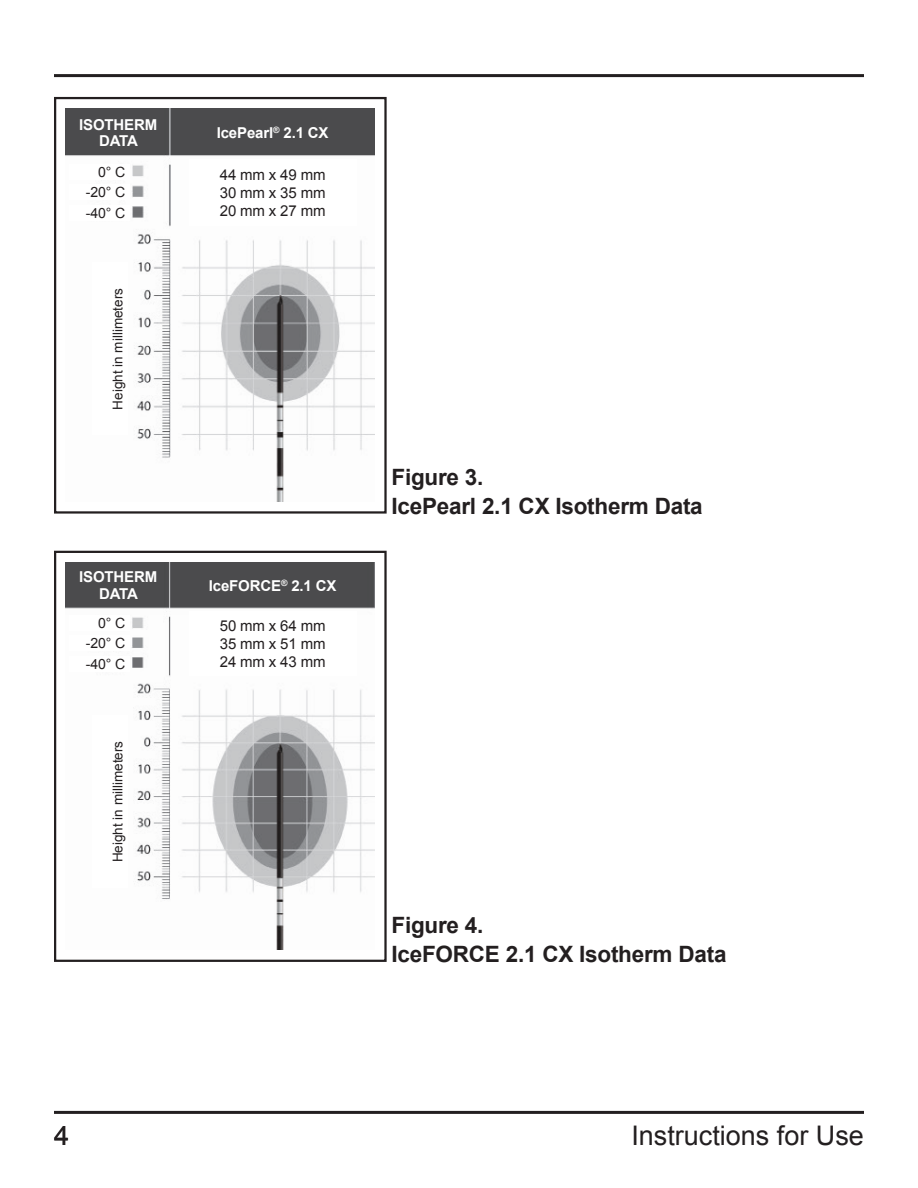
<style>
.page{position:relative;width:918px;height:1188px;background:#fff}
.page>*{position:absolute;margin:0;border:0;box-sizing:border-box;transform-origin:0 0}
.t1{font:27px "Arial";color:#231f20}
.t2{font:700 22.5px/28.5px "Arial";letter-spacing:-.01em;color:#231f20}
.t3{font:15px/18px "Arial";letter-spacing:-.01em;color:#231f20;text-align:justify}
.t4{font:700 15px/16.5px "Arial";letter-spacing:-.01em;color:#fff;text-align:center}
.t5{font:14.1px/20.4px "Arial";letter-spacing:-.01em;color:#231f20;text-align:justify}
.t6{font:13.5px "Arial";color:#231f20}
</style>
<div class="page">
<hr style="left:54px;top:74px;width:810px;height:3px;background:#231f20">
<hr style="left:54px;top:1111px;width:810px;height:3px;background:#231f20">
<img style="left:66px;top:109px;width:309px;height:393px">
<div style="left:54px;top:97px;width:333px;height:417px;border:2px solid #231f20"></div>
<div style="left:189px;top:159px;width:168px;height:66px;background:#fff"></div>
<div style="left:69px;top:164px;width:60px;height:16px;background:#fff"></div>
<div style="left:69px;top:184px;width:60px;height:16px;background:#fff"></div>
<div style="left:69px;top:205px;width:60px;height:16px;background:#fff"></div>
<div style="left:92px;top:262px;width:36px;height:173px;background:#fff"></div>
<img style="left:66px;top:563px;width:309px;height:387px">
<div style="left:54px;top:551px;width:333px;height:411px;border:2px solid #231f20"></div>
<div style="left:189px;top:611px;width:168px;height:65px;background:#fff"></div>
<div style="left:69px;top:615px;width:60px;height:16px;background:#fff"></div>
<div style="left:69px;top:635px;width:60px;height:16px;background:#fff"></div>
<div style="left:69px;top:656px;width:60px;height:16px;background:#fff"></div>
<div style="left:92px;top:715px;width:36px;height:173px;background:#fff"></div>
<p class="t4" style="left:79px;top:117px;width:80px">ISOTHERM<br>DATA</p>
<p class="t5" style="left:86px;top:162px;width:41px;text-indent:12px">0° C -20° C -40° C</p>
<p class="t6" style="left:109px;top:410px;width:123px;rotate:-90deg">Height in millimeters</p>
<p class="t4" style="left:217px;top:125px;width:113px">IcePearl<sup>®</sup> 2.1 CX</p>
<p class="t3" style="left:220px;top:166px;width:107px">44 mm x 49 mm 30 mm x 35 mm 20 mm x 27 mm</p>
<p class="t4" style="left:79px;top:569px;width:80px">ISOTHERM<br>DATA</p>
<p class="t5" style="left:86px;top:613px;width:41px;text-indent:12px">0° C -20° C -40° C</p>
<p class="t6" style="left:109px;top:862px;width:123px;rotate:-90deg">Height in millimeters</p>
<p class="t4" style="left:209px;top:578px;width:129px">IceFORCE<sup>®</sup> 2.1 CX</p>
<p class="t3" style="left:220px;top:617px;width:107px">50 mm x 64 mm 35 mm x 51 mm 24 mm x 43 mm</p>
<p class="t2" style="left:391px;top:464px;width:313px">Figure 3.<br>IcePearl 2.1 CX Isotherm Data</p>
<p class="t2" style="left:391px;top:912px;width:337px">Figure 4.<br>IceFORCE 2.1 CX Isotherm Data</p>
<p class="t1" style="left:54px;top:1118px;width:17px">4</p>
<p class="t1" style="left:631px;top:1118px;width:234px">Instructions for Use</p>
</div>
